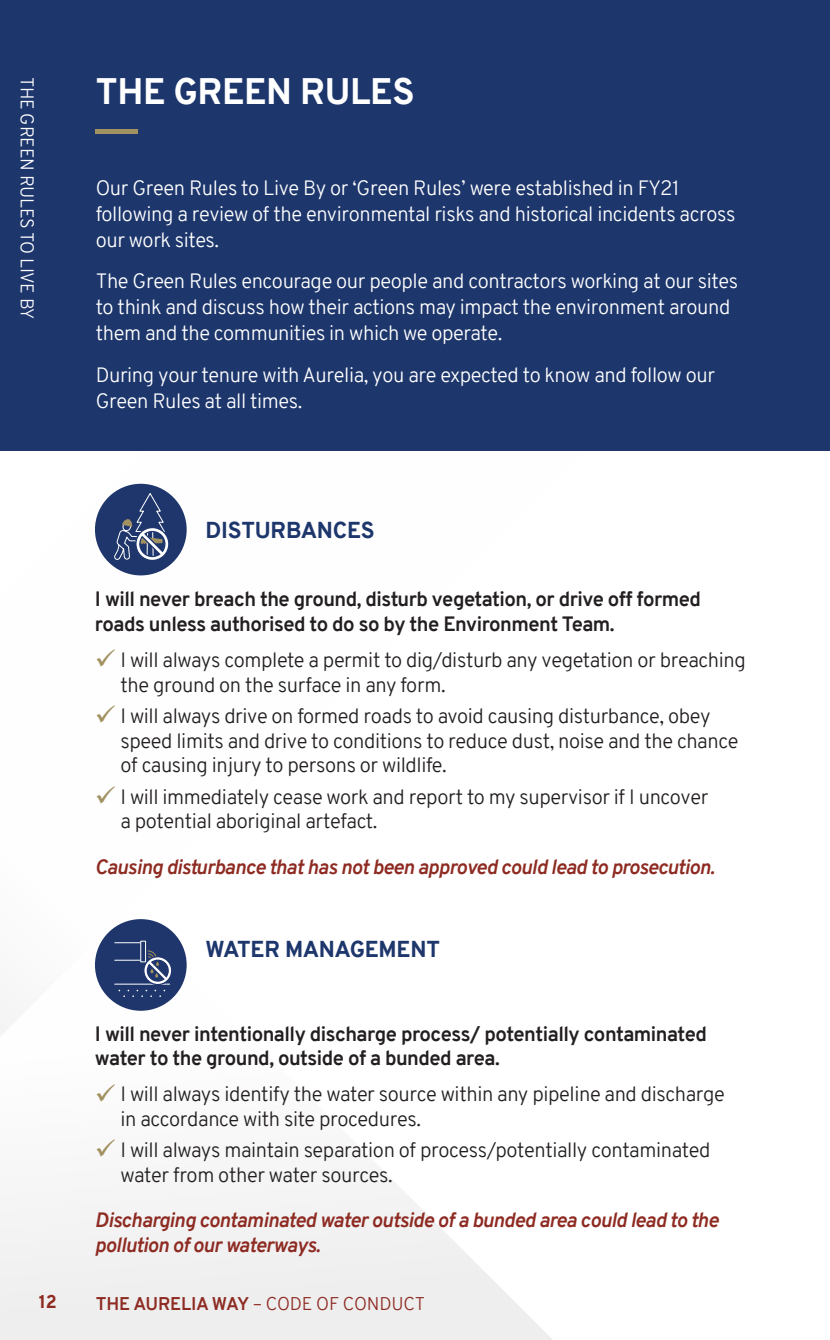
<style>
.page{position:relative;width:830px;height:1340px;background:#fff}
.page>*{position:absolute;margin:0;border:0;box-sizing:border-box;transform-origin:0 0}
.AUR_H1{font:800 36px/38.2px "Overpass";letter-spacing:-.01em;color:#fff}
.AUR_H2{font:800 22.5px "Overpass";letter-spacing:-.01em;color:#1d366c}
.t1{font:300 20.25px/24.8px "Overpass";letter-spacing:-.02em;color:#231f20}
.AUR_BODY{font:300 20.25px/25.9px "Overpass";letter-spacing:-.02em;color:#fff}
.AUR___RULES_SUB{font:700 20.25px/24.8px "Overpass";letter-spacing:-.025em;color:#231f20}
.AUR_H2-2{font:italic 700 20.25px/24.8px "Overpass";letter-spacing:-.025em;color:#8e2b22}
.t2{font:300 18px "Overpass";letter-spacing:-.01em;color:#8e2b22}
.PAGE_INFO{font:300 18px "Overpass";letter-spacing:-.01em;color:#fff}
.t3{font:800 18px "Overpass";color:#8e2b22}
.s1{color:#a29161}
.s2{font-weight:700}
</style>
<div class="page">
<div style="left:0;top:0;width:829px;height:451px;background:#1d366c"></div>
<div style="left:0;top:1269px;width:551px;height:70px;background:#eeeeef"></div>
<svg style="left:0;top:483px;width:481px;height:786px"></svg>
<div style="left:95px;top:484px;width:91px;height:91px;background:#1f366c;border-radius:50%"></div>
<svg style="left:113px;top:491px;width:56px;height:69px"></svg>
<div style="left:95px;top:919px;width:91px;height:91px;background:#1f366c;border-radius:50%"></div>
<svg style="left:115px;top:942px;width:25px;height:1px"></svg>
<div style="left:140px;top:940px;width:6px;height:22px;border:1px solid #fff"></div>
<svg style="left:115px;top:950px;width:57px;height:47px"></svg>
<svg style="left:97px;top:649px;width:18px;height:18px"></svg>
<svg style="left:97px;top:705px;width:18px;height:18px"></svg>
<svg style="left:97px;top:786px;width:18px;height:17px"></svg>
<svg style="left:97px;top:1083px;width:18px;height:18px"></svg>
<svg style="left:97px;top:1139px;width:18px;height:18px"></svg>
<p class="PAGE_INFO" style="left:40px;top:77px;width:244px;rotate:90deg">THE GREEN RULES TO LIVE BY</p>
<p class="AUR_H1" style="left:96px;top:72px;width:320px">THE GREEN RULES <span class="s1">—</span></p>
<p class="AUR_BODY" style="left:96px;top:175px;width:641px">Our Green Rules to Live By or ‘Green Rules’ were established in FY21 following a review of the environmental risks and historical incidents across our work sites.</p>
<p class="AUR_BODY" style="left:96px;top:268px;width:643px">The Green Rules encourage our people and contractors working at our sites to think and discuss how their actions may impact the environment around them and the communities in which we operate.</p>
<p class="AUR_BODY" style="left:96px;top:362px;width:620px">During your tenure with Aurelia, you are expected to know and follow our<br>Green Rules at all times.</p>
<p class="t3" style="left:39px;top:1289px;width:20px">12</p>
<p class="AUR_H2" style="left:205px;top:514px;width:171px">DISTURBANCES</p>
<p class="AUR___RULES_SUB" style="left:95px;top:587px;width:607px">I will never breach the ground, disturb vegetation, or drive off formed roads unless authorised to do so by the Environment Team.</p>
<p class="t1" style="left:120px;top:647px;width:626px">I will always complete a permit to dig/disturb any vegetation or breaching the ground on the surface in any form.</p>
<p class="t1" style="left:120px;top:703px;width:619px">I will always drive on formed roads to avoid causing disturbance, obey speed limits and drive to conditions to reduce dust, noise and the chance of causing injury to persons or wildlife.</p>
<p class="t1" style="left:120px;top:784px;width:589px">I will immediately cease work and report to my supervisor if I uncover a potential aboriginal artefact.</p>
<p class="AUR_H2-2" style="left:95px;top:854px;width:621px">Causing disturbance that has not been approved could lead to prosecution.</p>
<p class="AUR_H2" style="left:205px;top:933px;width:236px">WATER MANAGEMENT</p>
<p class="AUR___RULES_SUB" style="left:95px;top:1021px;width:613px">I will never intentionally discharge process/ potentially contaminated water to the ground, outside of a bunded area.</p>
<p class="t1" style="left:120px;top:1081px;width:605px">I will always identify the water source within any pipeline and discharge in accordance with site procedures.</p>
<p class="t1" style="left:120px;top:1137px;width:591px">I will always maintain separation of process/potentially contaminated water from other water sources.</p>
<p class="AUR_H2-2" style="left:95px;top:1207px;width:625px">Discharging contaminated water outside of a bunded area could lead to the pollution of our waterways.</p>
<p class="t2" style="left:96px;top:1290px;width:330px"><span class="s2">THE AURELIA WAY</span> – CODE OF CONDUCT</p>
</div>
